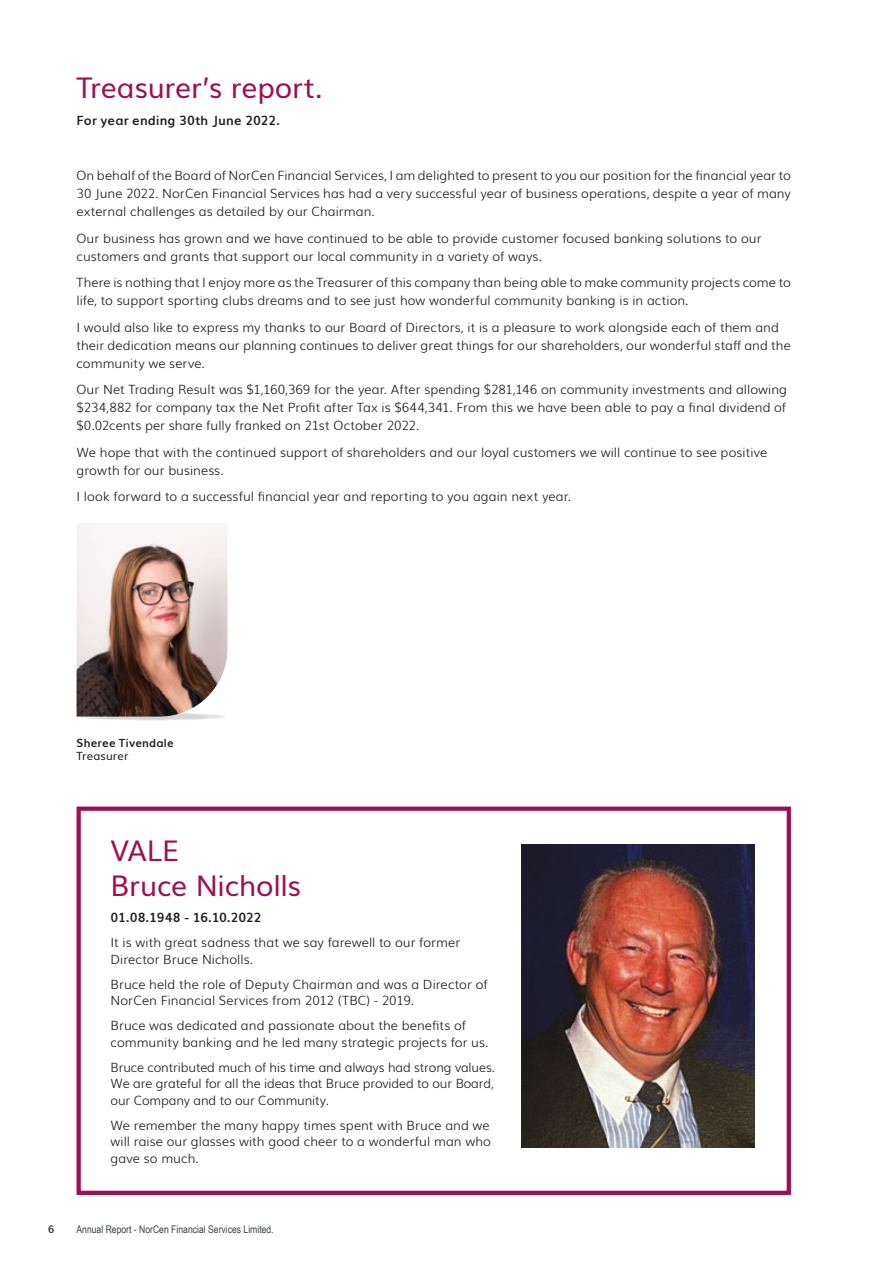
<style>
.page{position:relative;width:893px;height:1263px;background:#fff}
.page>*{position:absolute;margin:0;border:0;box-sizing:border-box;transform-origin:0 0}
.t1{font:28.5px/34.2px "Muli";letter-spacing:-.01em;color:#9d1053}
.t2{font:300 12.75px/18px "Muli";letter-spacing:.005em;color:#1d1d1b}
.t3{font:700 12.75px "Muli";letter-spacing:.015em;color:#1d1d1b}
.t4{font:700 12.75px "Muli";letter-spacing:-.02em;color:#1d1d1b}
.t5{font:700 11.25px "Muli";letter-spacing:.025em;color:#1d1d1b}
.t6{font:11.25px "Muli";letter-spacing:.01em;color:#1d1d1b}
.t7{font:10.5px "Arial Narrow";color:#394043}
.t8{font:700 10.5px "Muli";color:#394043}
</style>
<div class="page">
<svg style="left:77px;top:713px;width:150px;height:7px"></svg>
<img style="left:77px;top:523px;width:150px;height:193px">
<div style="left:77px;top:806px;width:714px;height:389px;border:4px solid #9d1053"></div>
<img style="left:522px;top:844px;width:232px;height:304px">
<h1 class="t1" style="left:77px;top:69px;width:248px">Treasurer’s report.</h1>
<p class="t3" style="left:77px;top:110px;width:205px">For year ending 30th June 2022.</p>
<p class="t2" style="left:77px;top:165px;width:716px;text-align:justify">On behalf of the Board of NorCen Financial Services, I am delighted to present to you our position for the financial year to 30 June 2022. NorCen Financial Services has had a very successful year of business operations, despite a year of many external challenges as detailed by our Chairman.</p>
<p class="t2" style="left:77px;top:228px;width:686px">Our business has grown and we have continued to be able to provide customer focused banking solutions to our customers and grants that support our local community in a variety of ways.</p>
<p class="t2" style="left:77px;top:272px;width:716px">There is nothing that I enjoy more as the Treasurer of this company than being able to make community projects come to life, to support sporting clubs dreams and to see just how wonderful community banking is in action.</p>
<p class="t2" style="left:77px;top:317px;width:716px">I would also like to express my thanks to our Board of Directors, it is a pleasure to work alongside each of them and their dedication means our planning continues to deliver great things for our shareholders, our wonderful staff and the community we serve.</p>
<p class="t2" style="left:77px;top:380px;width:712px;text-align:justify">Our Net Trading Result was $1,160,369 for the year. After spending $281,146 on community investments and allowing $234,882 for company tax the Net Profit after Tax is $644,341. From this we have been able to pay a final dividend of $0.02cents per share fully franked on 21st October 2022.</p>
<p class="t2" style="left:77px;top:442px;width:692px">We hope that with the continued support of shareholders and our loyal customers we will continue to see positive growth for our business.</p>
<p class="t2" style="left:77px;top:487px;width:496px">I look forward to a successful financial year and reporting to you again next year.</p>
<p class="t5" style="left:77px;top:734px;width:99px">Sheree Tivendale</p>
<p class="t6" style="left:77px;top:747px;width:53px">Treasurer</p>
<h1 class="t1" style="left:111px;top:832px;width:192px">VALE<br>Bruce Nicholls</h1>
<p class="t4" style="left:111px;top:907px;width:153px">01.08.1948 - 16.10.2022</p>
<p class="t2" style="left:111px;top:933px;width:351px;line-height:16.5px">It is with great sadness that we say farewell to our former<br>Director Bruce Nicholls.</p>
<p class="t2" style="left:111px;top:975px;width:378px;line-height:16.5px">Bruce held the role of Deputy Chairman and was a Director of<br>NorCen Financial Services from 2012 (TBC) - 2019.</p>
<p class="t2" style="left:111px;top:1016px;width:380px;line-height:16.5px">Bruce was dedicated and passionate about the benefits of community banking and he led many strategic projects for us.</p>
<p class="t2" style="left:111px;top:1058px;width:386px;line-height:16.5px;text-align:justify">Bruce contributed much of his time and always had strong values.<br>We are grateful for all the ideas that Bruce provided to our Board, our Company and to our Community.</p>
<p class="t2" style="left:111px;top:1116px;width:382px;line-height:16.5px;text-align:justify">We remember the many happy times spent with Bruce and we will raise our glasses with good cheer to a wonderful man who gave so much.</p>
<p class="t8" style="left:48px;top:1221px;width:8px">6</p>
<p class="t7" style="left:77px;top:1222px;width:199px">Annual Report - NorCen Financial Services Limited.</p>
</div>
